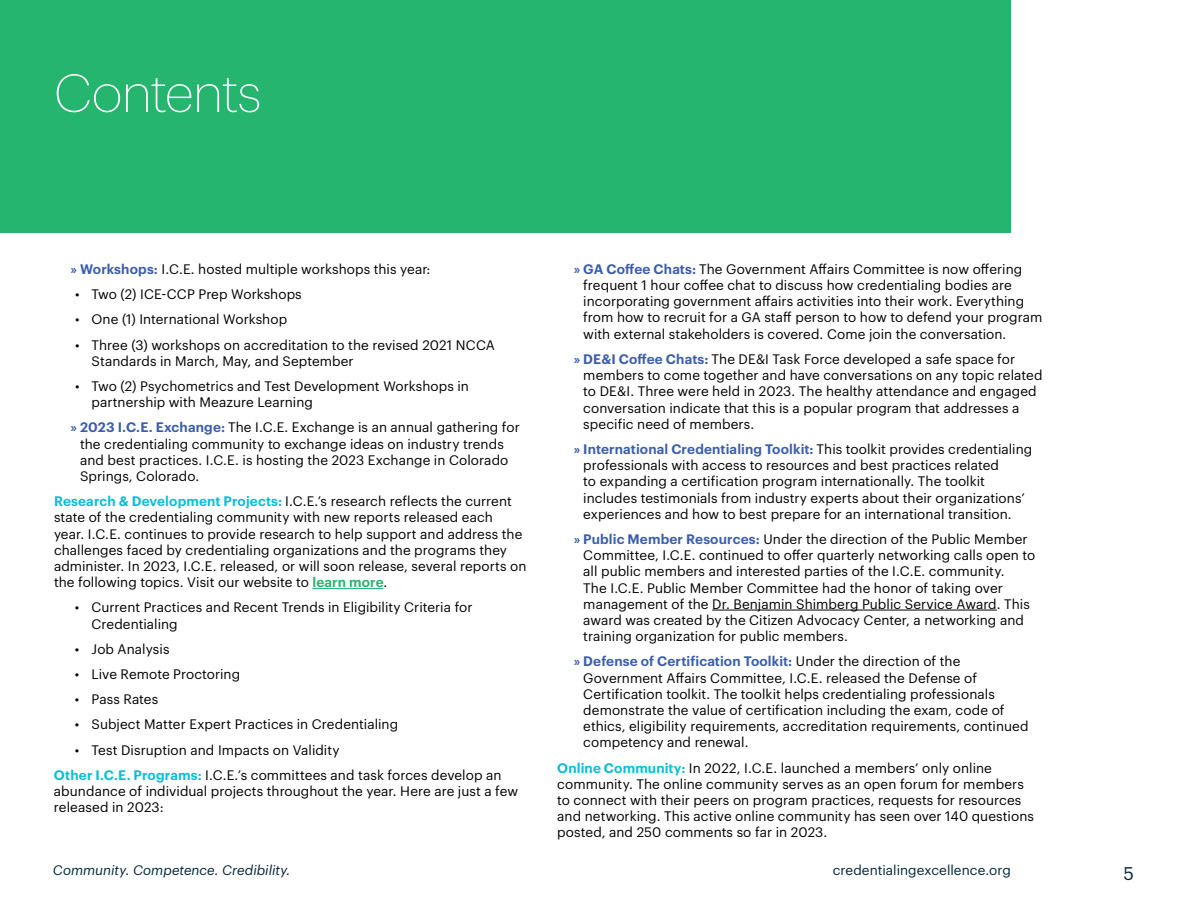
<style>
.page{position:relative;width:1188px;height:918px;background:#fff}
.page>*{position:absolute;margin:0;border:0;box-sizing:border-box;transform-origin:0 0}
.t1{font:200 52.5px "Graphik";letter-spacing:-.025em;color:#fff}
.t2{font:18px "Graphik";color:#012639}
.t3{font:13.5px/16.2px "Graphik";letter-spacing:.005em;color:#000}
.t4{font:italic 13.5px "Graphik";letter-spacing:.005em;color:#012639}
.t5{font:13.5px "Graphik";letter-spacing:.005em;color:#012639}
.s1{font-weight:600;color:#3b5eab}
.s2{font-weight:600;color:#08bed5}
.s3{font-weight:600;color:#25b56f}
</style>
<div class="page">
<div style="left:0;top:0;width:1011px;height:232px;background:#25b56f"></div>
<hr style="left:312px;top:588px;width:71px;height:1px;background:#25b56f">
<hr style="left:712px;top:610px;width:285px;height:1px;background:#000">
<h1 class="t1" style="left:54px;top:55px;width:209px">Contents</h1>
<p class="t3" style="left:70px;top:260px;width:362px"><span class="s1">» Workshops:</span> I.C.E. hosted multiple workshops this year:</p>
<p class="t3" style="left:75px;top:285px;width:228px">• Two (2) ICE-CCP Prep Workshops</p>
<p class="t3" style="left:75px;top:310px;width:214px">• One (1) International Workshop</p>
<p class="t3" style="left:92px;top:335px;width:405px;text-indent:-16px">• Three (3) workshops on accreditation to the revised 2021 NCCA<br>Standards in March, May, and September</p>
<p class="t3" style="left:92px;top:377px;width:379px;text-indent:-16px">• Two (2) Psychometrics and Test Development Workshops in partnership with Meazure Learning</p>
<p class="t3" style="left:80px;top:418px;width:441px;text-indent:-10px"><span class="s1">» 2023 I.C.E. Exchange:</span> The I.C.E. Exchange is an annual gathering for the credentialing community to exchange ideas on industry trends and best practices. I.C.E. is hosting the 2023 Exchange in Colorado Springs, Colorado.</p>
<p class="t3" style="left:54px;top:492px;width:474px"><span class="s2">Research &amp; Development Projects:</span> I.C.E.’s research reflects the current state of the credentialing community with new reports released each year. I.C.E. continues to provide research to help support and address the challenges faced by credentialing organizations and the programs they administer. In 2023, I.C.E. released, or will soon release, several reports on the following topics. Visit our website to <span class="s3">learn more</span>.</p>
<p class="t3" style="left:91px;top:598px;width:383px;text-indent:-16px">• Current Practices and Recent Trends in Eligibility Criteria for<br>Credentialing</p>
<p class="t3" style="left:75px;top:640px;width:96px">• Job Analysis</p>
<p class="t3" style="left:75px;top:665px;width:167px">• Live Remote Proctoring</p>
<p class="t3" style="left:75px;top:690px;width:85px">• Pass Rates</p>
<p class="t3" style="left:75px;top:715px;width:325px">• Subject Matter Expert Practices in Credentialing</p>
<p class="t3" style="left:54px;top:736px;width:449px;line-height:25.2px;text-indent:21px">• Test Disruption and Impacts on Validity<br><span class="s2">Other I.C.E. Programs:</span> I.C.E.’s committees and task forces develop an</p>
<p class="t3" style="left:54px;top:782px;width:466px">abundance of individual projects throughout the year. Here are just a few released in 2023:</p>
<p class="t3" style="left:583px;top:260px;width:461px;text-indent:-10px"><span class="s1">» GA Coffee Chats:</span> The Government Affairs Committee is now offering frequent 1 hour coffee chat to discuss how credentialing bodies are incorporating government affairs activities into their work. Everything from how to recruit for a GA staff person to how to defend your program with external stakeholders is covered. Come join the conversation.</p>
<p class="t3" style="left:583px;top:350px;width:461px;text-indent:-10px"><span class="s1">» DE&amp;I Coffee Chats:</span> The DE&amp;I Task Force developed a safe space for members to come together and have conversations on any topic related to DE&amp;I. Three were held in 2023. The healthy attendance and engaged conversation indicate that this is a popular program that addresses a specific need of members.</p>
<p class="t3" style="left:583px;top:440px;width:451px;text-indent:-10px"><span class="s1">» International Credentialing Toolkit:</span> This toolkit provides credentialing professionals with access to resources and best practices related<br>to expanding a certification program internationally. The toolkit includes testimonials from industry experts about their organizations’ experiences and how to best prepare for an international transition.</p>
<p class="t3" style="left:583px;top:530px;width:453px;text-indent:-10px"><span class="s1">» Public Member Resources:</span> Under the direction of the Public Member Committee, I.C.E. continued to offer quarterly networking calls open to all public members and interested parties of the I.C.E. community.<br>The I.C.E. Public Member Committee had the honor of taking over management of the Dr. Benjamin Shimberg Public Service Award. This award was created by the Citizen Advocacy Center, a networking and training organization for public members.</p>
<p class="t3" style="left:583px;top:652px;width:447px;text-indent:-10px"><span class="s1">» Defense of Certification Toolkit:</span> Under the direction of the Government Affairs Committee, I.C.E. released the Defense of Certification toolkit. The toolkit helps credentialing professionals demonstrate the value of certification including the exam, code of ethics, eligibility requirements, accreditation requirements, continued competency and renewal.</p>
<p class="t3" style="left:557px;top:758px;width:478px"><span class="s2">Online Community:</span> In 2022, I.C.E. launched a members’ only online community. The online community serves as an open forum for members to connect with their peers on program practices, requests for resources and networking. This active online community has seen over 140 questions posted, and 250 comments so far in 2023.</p>
<p class="t4" style="left:53px;top:860px;width:239px">Community. Competence. Credibility.</p>
<p class="t5" style="left:833px;top:860px;width:180px">credentialingexcellence.org</p>
<h2 class="t2" style="left:1123px;top:860px;width:12px">5</h2>
</div>
